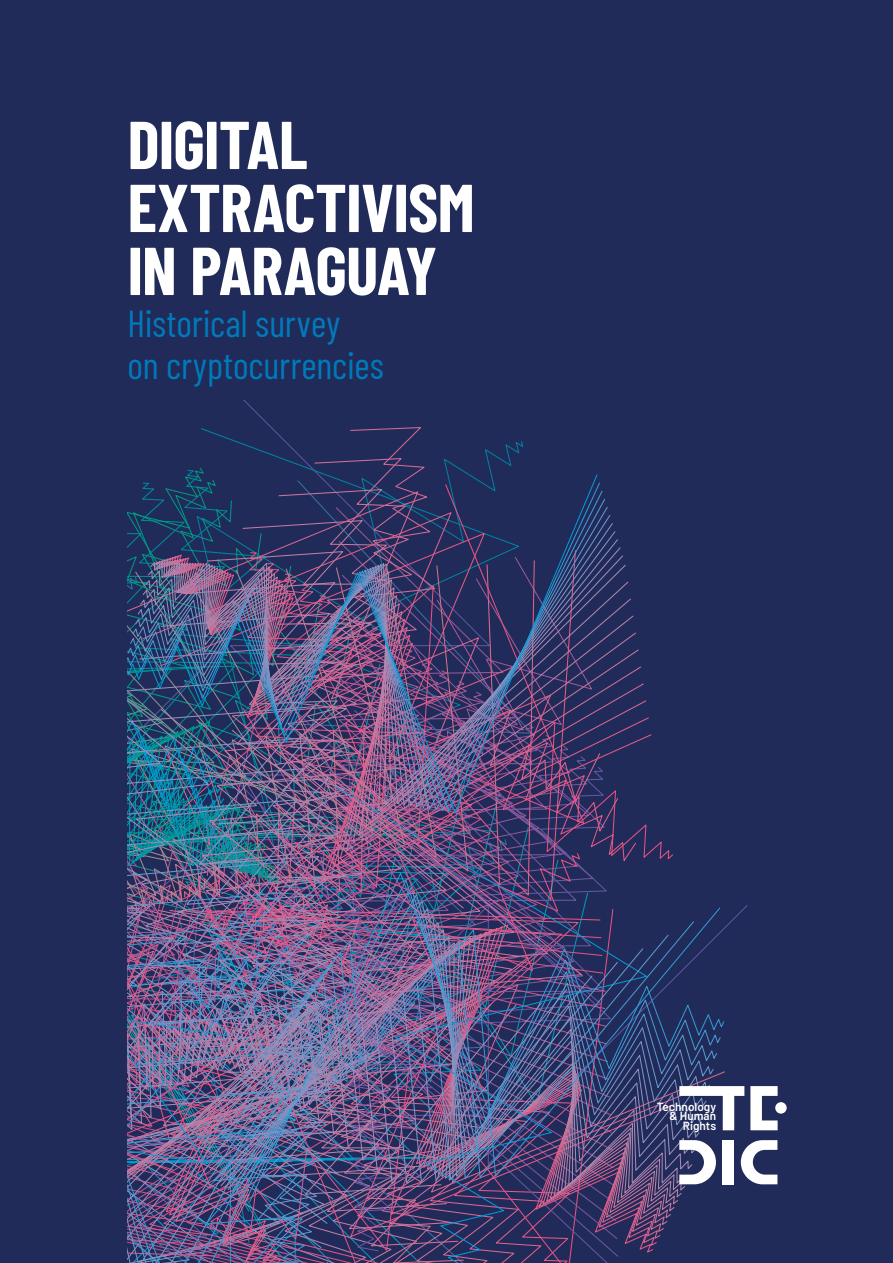
<style>
.page{position:relative;width:893px;height:1263px;background:#212b59}
.page>*{position:absolute;margin:0;border:0;box-sizing:border-box;transform-origin:0 0}
.t1{font:700 67.5px/63px "Barlow Condensed";letter-spacing:-.01em;color:#fff}
.t2{font:37.5px/42px "Barlow Condensed";color:#007abb}
.t3{font:600 11.85px/9.8px "Barlow";color:#fff;text-align:right}
</style>
<div class="page">
<svg style="left:393px;top:884px;width:256px;height:379px"></svg>
<svg style="left:586px;top:907px;width:135px;height:231px"></svg>
<svg style="left:586px;top:920px;width:109px;height:260px"></svg>
<svg style="left:586px;top:934px;width:83px;height:247px"></svg>
<svg style="left:586px;top:947px;width:58px;height:235px"></svg>
<img style="left:404px;top:961px;width:215px;height:222px">
<img style="left:384px;top:974px;width:209px;height:210px">
<img style="left:384px;top:988px;width:184px;height:197px">
<img style="left:416px;top:1001px;width:127px;height:185px">
<img style="left:492px;top:1003px;width:26px;height:194px">
<img style="left:467px;top:1003px;width:25px;height:210px">
<img style="left:442px;top:1002px;width:25px;height:226px">
<img style="left:416px;top:1002px;width:26px;height:241px">
<img style="left:391px;top:1001px;width:25px;height:257px">
<img style="left:366px;top:1001px;width:25px;height:262px">
<svg style="left:340px;top:1055px;width:26px;height:208px"></svg>
<img style="left:128px;top:1249px;width:188px;height:14px">
<img style="left:128px;top:1225px;width:194px;height:24px">
<img style="left:128px;top:1200px;width:200px;height:25px">
<img style="left:128px;top:1176px;width:206px;height:24px">
<img style="left:128px;top:1152px;width:212px;height:24px">
<img style="left:128px;top:1128px;width:218px;height:24px">
<img style="left:128px;top:1103px;width:224px;height:25px">
<img style="left:128px;top:815px;width:230px;height:288px">
<img style="left:139px;top:815px;width:225px;height:264px">
<img style="left:160px;top:864px;width:210px;height:191px">
<img style="left:182px;top:884px;width:194px;height:147px">
<img style="left:200px;top:884px;width:184px;height:122px">
<img style="left:207px;top:884px;width:197px;height:98px">
<svg style="left:230px;top:426px;width:235px;height:483px"></svg>
<img style="left:246px;top:884px;width:340px;height:77px">
<img style="left:175px;top:734px;width:477px;height:150px">
<img style="left:172px;top:717px;width:478px;height:159px">
<img style="left:170px;top:700px;width:477px;height:168px">
<img style="left:167px;top:683px;width:478px;height:177px">
<img style="left:165px;top:666px;width:477px;height:187px">
<img style="left:162px;top:649px;width:478px;height:196px">
<img style="left:159px;top:632px;width:478px;height:205px">
<img style="left:157px;top:615px;width:477px;height:214px">
<img style="left:154px;top:598px;width:478px;height:223px">
<img style="left:128px;top:474px;width:470px;height:341px">
<svg style="left:679px;top:1140px;width:37px;height:44px"></svg>
<svg style="left:741px;top:1140px;width:36px;height:44px"></svg>
<div style="left:723px;top:1140px;width:11px;height:44px;background:#fff"></div>
<svg style="left:679px;top:1086px;width:65px;height:44px"></svg>
<svg style="left:750px;top:1086px;width:28px;height:44px"></svg>
<div style="left:775px;top:1102px;width:12px;height:11px;background:#fff;border-radius:50%"></div>
<h1 class="t1" style="left:128px;top:110px;width:349px">DIGITAL<br>EXTRACTIVISM<br>IN PARAGUAY</h1>
<p class="t2" style="left:128px;top:300px;width:258px">Historical survey<br>on cryptocurrencies</p>
<p class="t3" style="left:657px;top:1100px;width:61px">Technology &amp; Human<br>Rights</p>
</div>
